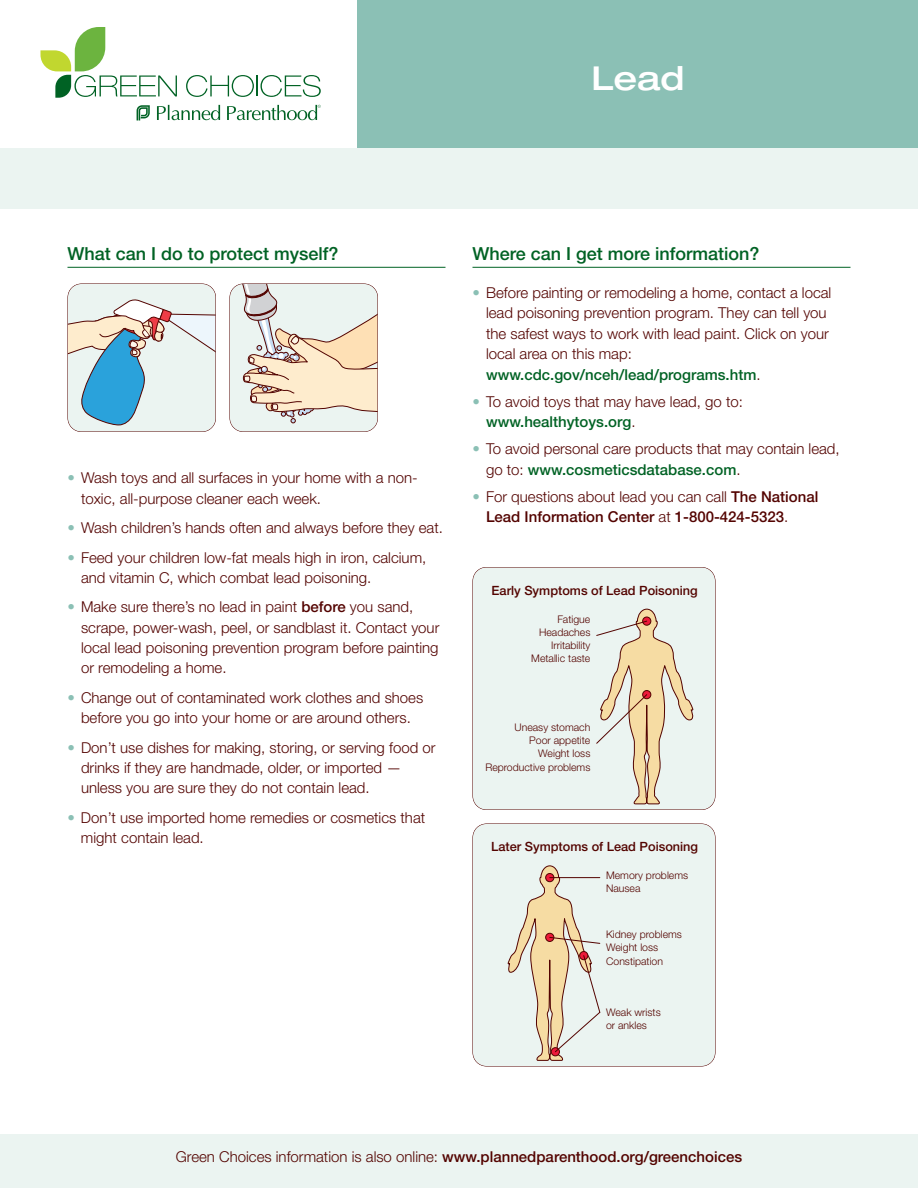
<style>
.page{position:relative;width:918px;height:1188px;background:#fff}
.page>*{position:absolute;margin:0;border:0;box-sizing:border-box;transform-origin:0 0}
.t1{font:500 expanded 33px "Helvetica Neue";color:#fff}
.t2{font:500 18px "Helvetica Neue";color:#006224}
.t3{font:300 15px/20.4px "Helvetica Neue";color:#530300}
.t4{font:500 15px/20.4px "Helvetica Neue";color:#530300}
.t5{font:500 12.75px "Helvetica Neue";color:#530300}
.t6{font:300 10.5px/13.2px "Helvetica Neue";color:#530300}
.s1{color:#8bc0b5}
.s2{font-weight:500}
.s3{font-weight:500;color:#006224}
.s4{font-weight:300;color:#8bc0b5}
.s5{font-weight:300}
</style>
<div class="page">
<div style="left:358px;top:0;width:560px;height:149px;background:#8bc0b5"></div>
<hr style="left:68px;top:267px;width:378px;height:1px;background:#006224">
<div style="left:0;top:1134px;width:918px;height:54px;background:#ebf4f1"></div>
<hr style="left:472px;top:267px;width:378px;height:1px;background:#006224">
<div style="left:0;top:149px;width:918px;height:60px;background:#ebf4f1"></div>
<div style="left:230px;top:284px;width:148px;height:148px;background:#ebf4f1;border-radius:14px"></div>
<svg style="left:242px;top:284px;width:136px;height:139px"></svg>
<div style="left:230px;top:284px;width:148px;height:148px;border:1px solid #530300;border-radius:14px"></div>
<div style="left:473px;top:567px;width:242px;height:243px;background:#ebf4f1;border-radius:13px"></div>
<svg style="left:596px;top:608px;width:98px;height:197px"></svg>
<div style="left:472px;top:567px;width:244px;height:243px;border:1px solid #530300;border-radius:14px"></div>
<div style="left:473px;top:824px;width:242px;height:242px;background:#ebf4f1;border-radius:14px"></div>
<svg style="left:507px;top:865px;width:94px;height:196px"></svg>
<div style="left:472px;top:824px;width:244px;height:243px;border:1px solid #530300;border-radius:14px"></div>
<div style="left:68px;top:284px;width:148px;height:148px;background:#ebf4f1;border-radius:14px"></div>
<svg style="left:68px;top:300px;width:148px;height:125px"></svg>
<div style="left:68px;top:284px;width:148px;height:148px;border:1px solid #530300;border-radius:14px"></div>
<svg style="left:40px;top:27px;width:137px;height:71px"></svg>
<svg style="left:186px;top:75px;width:135px;height:22px"></svg>
<svg style="left:157px;top:105px;width:63px;height:15px"></svg>
<svg style="left:227px;top:105px;width:94px;height:15px"></svg>
<svg style="left:137px;top:105px;width:13px;height:15px"></svg>
<h1 class="t1" style="left:591px;top:66px;width:94px">Lead</h1>
<p class="t2" style="left:68px;top:243px;width:273px">What can I do to protect myself?</p>
<p class="t2" style="left:472px;top:243px;width:289px">Where can I get more information?</p>
<p class="t3" style="left:81px;top:468px;width:338px;text-indent:-14px"><span class="s1">•</span> Wash toys and all surfaces in your home with a non&shy;toxic, all-purpose cleaner each week.</p>
<p class="t3" style="left:68px;top:517px;width:377px"><span class="s1">•</span> Wash children’s hands often and always before they eat.</p>
<p class="t3" style="left:81px;top:547px;width:347px;text-indent:-14px"><span class="s1">•</span> Feed your children low-fat meals high in iron, calcium, and vitamin C, which combat lead poisoning.</p>
<p class="t3" style="left:81px;top:596px;width:360px;text-indent:-13px"><span class="s1">•</span> Make sure there’s no lead in paint <span class="s2">before</span> you sand, scrape, power-wash, peel, or sandblast it. Contact your local lead poisoning prevention program before painting or remodeling a home.</p>
<p class="t3" style="left:67px;top:687px;width:357px;text-align:center"><span class="s1">•</span> Change out of contaminated work clothes and shoes before you go into your home or are around others.</p>
<p class="t3" style="left:81px;top:737px;width:356px;text-indent:-13px"><span class="s1">•</span> Don’t use dishes for making, storing, or serving food or drinks if they are handmade, older, or imported — unless you are sure they do not contain lead.</p>
<p class="t3" style="left:81px;top:807px;width:346px;text-indent:-13px"><span class="s1">•</span> Don’t use imported home remedies or cosmetics that might contain lead.</p>
<p class="t3" style="left:486px;top:282px;width:347px;text-indent:-14px"><span class="s1">•</span> Before painting or remodeling a home, contact a local lead poisoning prevention program. They can tell you the safest ways to work with lead paint. Click on your local area on this map: <span class="s3">www.cdc.gov/nceh/lead/programs.htm</span>.</p>
<p class="t3" style="left:486px;top:391px;width:259px;text-indent:-14px"><span class="s1">•</span> To avoid toys that may have lead, go to: <span class="s3">www.healthytoys.org</span>.</p>
<p class="t3" style="left:486px;top:438px;width:355px;text-indent:-14px"><span class="s1">•</span> To avoid personal care products that may contain lead, go to: <span class="s3">www.cosmeticsdatabase.com</span>.</p>
<p class="t4" style="left:486px;top:486px;width:334px;text-indent:-14px"><span class="s4">•</span> <span class="s5">For questions about lead you can call</span> The National<br>Lead Information Center <span class="s5">at</span> 1-800-424-5323<span class="s5">.</span></p>
<p class="t5" style="left:492px;top:586px;width:208px">Early Symptoms of Lead Poisoning</p>
<p class="t6" style="left:531px;top:613px;width:61px;text-align:right">Fatigue<br>Headaches<br>Irritability<br>Metallic taste</p>
<p class="t6" style="left:485px;top:722px;width:107px;text-align:right">Uneasy stomach<br>Poor appetite<br>Weight loss<br>Reproductive problems</p>
<p class="t5" style="left:491px;top:842px;width:209px">Later Symptoms of Lead Poisoning</p>
<p class="t6" style="left:606px;top:870px;width:84px">Memory problems<br>Nausea</p>
<p class="t6" style="left:606px;top:929px;width:77px">Kidney problems<br>Weight loss<br>Constipation</p>
<p class="t6" style="left:606px;top:1007px;width:56px">Weak wrists or ankles</p>
<p class="t4" style="left:176px;top:1146px;width:568px"><span class="s5">Green Choices information is also online:</span> www.plannedparenthood.org/greenchoices</p>
</div>
